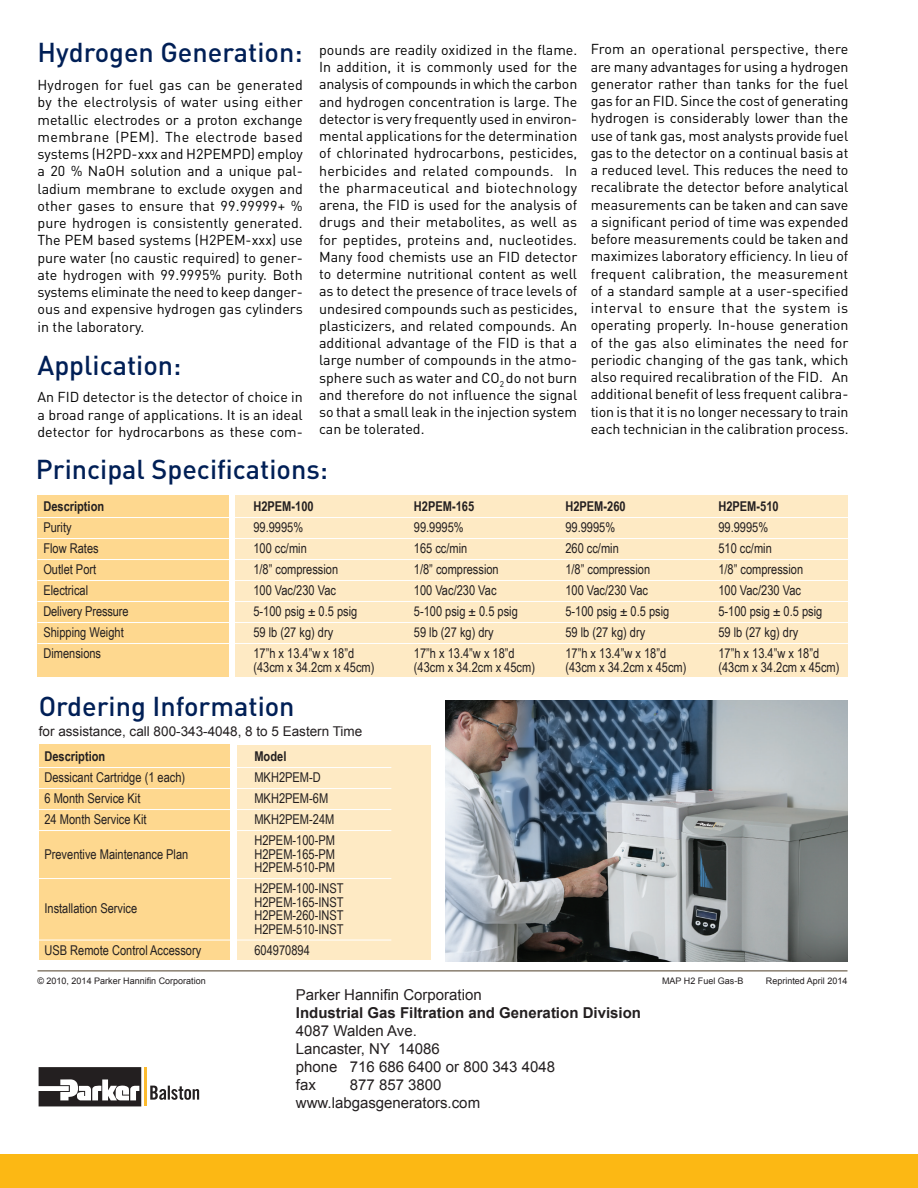
<style>
.page{position:relative;width:918px;height:1188px;background:#fff}
.page>*{position:absolute;margin:0;border:0;box-sizing:border-box;transform-origin:0 0}
.t1{font:500 27px "DINOT";color:#001f56}
.t2{font:15px "Arial";color:#231f20}
.t3{font:700 15px "Arial";color:#231f20}
.t4{font:14.25px/17.2px "DINOT";letter-spacing:-.005em;color:#000;text-align:justify}
.List_Bold{font:13.5px/13.5px "Arial Narrow";color:#231f20}
.List_Bold-2{font:700 13.5px "Arial Narrow";color:#231f20}
.t5{font:13.5px "Arial";color:#231f20}
.t6{font:9px "Arial";color:#231f20}
</style>
<div class="page">
<div style="left:0;top:1154px;width:918px;height:34px;background:#fcb814"></div>
<svg style="left:150px;top:1086px;width:49px;height:14px"></svg>
<svg style="left:39px;top:1067px;width:102px;height:39px"></svg>
<hr style="left:145px;top:1068px;width:2px;height:38px;background:#fdbb2e">
<div style="left:38px;top:495px;width:191px;height:182px;background:#fed88f"></div>
<div style="left:235px;top:495px;width:613px;height:182px;background:#feeac4"></div>
<hr style="left:37px;top:517px;width:815px;height:1px;background:#fff">
<hr style="left:37px;top:538px;width:815px;height:1px;background:#fff">
<hr style="left:37px;top:559px;width:815px;height:1px;background:#fff">
<hr style="left:37px;top:580px;width:815px;height:1px;background:#fff">
<hr style="left:37px;top:601px;width:815px;height:1px;background:#fff">
<hr style="left:37px;top:622px;width:815px;height:1px;background:#fff">
<hr style="left:37px;top:643px;width:815px;height:1px;background:#fff">
<img style="left:445px;top:700px;width:403px;height:262px">
<div style="left:39px;top:744px;width:190px;height:216px;background:#fed88f"></div>
<div style="left:237px;top:745px;width:194px;height:215px;background:#feeac4"></div>
<hr style="left:38px;top:767px;width:353px;height:1px;background:#fff">
<hr style="left:38px;top:788px;width:353px;height:1px;background:#fff">
<hr style="left:38px;top:809px;width:353px;height:1px;background:#fff">
<hr style="left:38px;top:830px;width:353px;height:1px;background:#fff">
<hr style="left:38px;top:878px;width:353px;height:1px;background:#fff">
<hr style="left:38px;top:940px;width:353px;height:1px;background:#fff">
<hr style="left:38px;top:970px;width:810px;height:2px;background:#887d6e">
<p class="t1" style="left:38px;top:34px;width:267px">Hydrogen Generation:</p>
<p class="t4" style="left:38px;top:76px;width:267px">Hydrogen for fuel gas can be generated by the electrolysis of water using either metallic electrodes or a proton exchange membrane (PEM). The electrode based systems (H2PD-xxx and H2PEMPD) employ a 20 % NaOH solution and a unique pal&shy;ladium membrane to exclude oxygen and other gases to ensure that 99.99999+ % pure hydrogen is consistently generated.<br>The PEM based systems (H2PEM-xxx) use pure water (no caustic required) to gener&shy;ate hydrogen with 99.9995% purity. Both systems eliminate the need to keep danger&shy;ous and expensive hydrogen gas cylinders in the laboratory.</p>
<p class="t1" style="left:38px;top:346px;width:145px">Application:</p>
<p class="t4" style="left:38px;top:388px;width:267px">An FID detector is the detector of choice in a broad range of applications. It is an ideal detector for hydrocarbons as these com-</p>
<p class="t4" style="left:319px;top:40px;width:260px">pounds are readily oxidized in the flame.<br>In addition, it is commonly used for the analysis of compounds in which the carbon and hydrogen concentration is large. The detector is very frequently used in environ&shy;mental applications for the determination of chlorinated hydrocarbons, pesticides, herbicides and related compounds. In the pharmaceutical and biotechnology arena, the FID is used for the analysis of drugs and their metabolites, as well as for peptides, proteins and, nucleotides.<br>Many food chemists use an FID detector to determine nutritional content as well as to detect the presence of trace levels of undesired compounds such as pesticides, plasticizers, and related compounds. An additional advantage of the FID is that a large number of compounds in the atmo&shy;sphere such as water and CO<sub>2</sub> do not burn and therefore do not influence the signal so that a small leak in the injection system can be tolerated.</p>
<p class="t4" style="left:591px;top:40px;width:259px">From an operational perspective, there are many advantages for using a hydrogen generator rather than tanks for the fuel gas for an FID. Since the cost of generating hydrogen is considerably lower than the use of tank gas, most analysts provide fuel gas to the detector on a continual basis at a reduced level. This reduces the need to recalibrate the detector before analytical measurements can be taken and can save a significant period of time was expended before measurements could be taken and maximizes laboratory efficiency. In lieu of frequent calibration, the measurement of a standard sample at a user-specified interval to ensure that the system is operating properly. In-house generation of the gas also eliminates the need for periodic changing of the gas tank, which also required recalibration of the FID. An additional benefit of less frequent calibra&shy;tion is that it is no longer necessary to train each technician in the calibration process.</p>
<p class="t1" style="left:36px;top:451px;width:294px">Principal Specifications:</p>
<p class="List_Bold-2" style="left:43px;top:496px;width:62px">Description</p>
<p class="List_Bold-2" style="left:253px;top:496px;width:62px">H2PEM-100</p>
<p class="List_Bold-2" style="left:414px;top:496px;width:62px">H2PEM-165</p>
<p class="List_Bold-2" style="left:565px;top:496px;width:62px">H2PEM-260</p>
<p class="List_Bold-2" style="left:718px;top:496px;width:62px">H2PEM-510</p>
<p class="List_Bold" style="left:43px;top:520px;width:30px">Purity</p>
<p class="List_Bold" style="left:253px;top:520px;width:51px">99.9995%</p>
<p class="List_Bold" style="left:414px;top:520px;width:51px">99.9995%</p>
<p class="List_Bold" style="left:565px;top:520px;width:51px">99.9995%</p>
<p class="List_Bold" style="left:718px;top:520px;width:51px">99.9995%</p>
<p class="List_Bold" style="left:43px;top:541px;width:57px">Flow Rates</p>
<p class="List_Bold" style="left:253px;top:541px;width:55px">100 cc/min</p>
<p class="List_Bold" style="left:414px;top:541px;width:55px">165 cc/min</p>
<p class="List_Bold" style="left:565px;top:541px;width:55px">260 cc/min</p>
<p class="List_Bold" style="left:718px;top:541px;width:55px">510 cc/min</p>
<p class="List_Bold" style="left:43px;top:562px;width:54px">Outlet Port</p>
<p class="List_Bold" style="left:253px;top:562px;width:86px">1/8” compression</p>
<p class="List_Bold" style="left:414px;top:562px;width:86px">1/8” compression</p>
<p class="List_Bold" style="left:565px;top:562px;width:86px">1/8” compression</p>
<p class="List_Bold" style="left:718px;top:562px;width:86px">1/8” compression</p>
<p class="List_Bold" style="left:43px;top:583px;width:46px">Electrical</p>
<p class="List_Bold" style="left:253px;top:583px;width:84px">100 Vac/230 Vac</p>
<p class="List_Bold" style="left:414px;top:583px;width:84px">100 Vac/230 Vac</p>
<p class="List_Bold" style="left:565px;top:583px;width:84px">100 Vac/230 Vac</p>
<p class="List_Bold" style="left:718px;top:583px;width:84px">100 Vac/230 Vac</p>
<p class="List_Bold" style="left:43px;top:604px;width:87px">Delivery Pressure</p>
<p class="List_Bold" style="left:253px;top:604px;width:106px">5-100 psig ± 0.5 psig</p>
<p class="List_Bold" style="left:414px;top:604px;width:106px">5-100 psig ± 0.5 psig</p>
<p class="List_Bold" style="left:565px;top:604px;width:106px">5-100 psig ± 0.5 psig</p>
<p class="List_Bold" style="left:718px;top:604px;width:106px">5-100 psig ± 0.5 psig</p>
<p class="List_Bold" style="left:43px;top:625px;width:82px">Shipping Weight</p>
<p class="List_Bold" style="left:253px;top:625px;width:81px">59 lb (27 kg) dry</p>
<p class="List_Bold" style="left:414px;top:625px;width:81px">59 lb (27 kg) dry</p>
<p class="List_Bold" style="left:565px;top:625px;width:81px">59 lb (27 kg) dry</p>
<p class="List_Bold" style="left:718px;top:625px;width:81px">59 lb (27 kg) dry</p>
<p class="List_Bold" style="left:43px;top:646px;width:59px">Dimensions</p>
<p class="List_Bold" style="left:253px;top:646px;width:102px">17”h x 13.4”w x 18”d</p>
<p class="List_Bold" style="left:414px;top:646px;width:102px">17”h x 13.4”w x 18”d</p>
<p class="List_Bold" style="left:565px;top:646px;width:102px">17”h x 13.4”w x 18”d</p>
<p class="List_Bold" style="left:718px;top:646px;width:102px">17”h x 13.4”w x 18”d</p>
<p class="List_Bold" style="left:253px;top:660px;width:123px">(43cm x 34.2cm x 45cm)</p>
<p class="List_Bold" style="left:414px;top:660px;width:123px">(43cm x 34.2cm x 45cm)</p>
<p class="List_Bold" style="left:565px;top:660px;width:123px">(43cm x 34.2cm x 45cm)</p>
<p class="List_Bold" style="left:718px;top:660px;width:123px">(43cm x 34.2cm x 45cm)</p>
<p class="t1" style="left:39px;top:687px;width:257px">Ordering Information</p>
<p class="t5" style="left:39px;top:723px;width:325px">for assistance, call 800-343-4048, 8 to 5 Eastern Time</p>
<p class="List_Bold-2" style="left:44px;top:746px;width:62px">Description</p>
<p class="List_Bold-2" style="left:254px;top:746px;width:33px">Model</p>
<p class="List_Bold" style="left:44px;top:770px;width:142px">Dessicant Cartridge (1 each)</p>
<p class="List_Bold" style="left:254px;top:770px;width:68px">MKH2PEM-D</p>
<p class="List_Bold" style="left:44px;top:791px;width:97px">6 Month Service Kit</p>
<p class="List_Bold" style="left:254px;top:791px;width:75px">MKH2PEM-6M</p>
<p class="List_Bold" style="left:44px;top:812px;width:104px">24 Month Service Kit</p>
<p class="List_Bold" style="left:254px;top:812px;width:81px">MKH2PEM-24M</p>
<p class="List_Bold" style="left:254px;top:833px;width:82px">H2PEM-100-PM</p>
<p class="List_Bold" style="left:44px;top:847px;width:145px">Preventive Maintenance Plan</p>
<p class="List_Bold" style="left:254px;top:847px;width:82px">H2PEM-165-PM<br>H2PEM-510-PM</p>
<p class="List_Bold" style="left:254px;top:881px;width:91px">H2PEM-100-INST</p>
<p class="List_Bold" style="left:44px;top:901px;width:94px">Installation Service</p>
<p class="List_Bold" style="left:254px;top:895px;width:91px;text-align:justify">H2PEM-165-INST H2PEM-260-INST H2PEM-510-INST</p>
<p class="List_Bold" style="left:44px;top:943px;width:158px">USB Remote Control Accessory</p>
<p class="List_Bold" style="left:254px;top:943px;width:57px">604970894</p>
<p class="t6" style="left:38px;top:975px;width:170px">© 2010, 2014 Parker Hannifin Corporation</p>
<p class="t6" style="left:662px;top:975px;width:83px">MAP H2 Fuel Gas-B</p>
<p class="t6" style="left:766px;top:975px;width:83px">Reprinted April 2014</p>
<p class="t2" style="left:296px;top:985px;width:187px">Parker Hannifin Corporation</p>
<p class="t3" style="left:296px;top:1002px;width:347px">Industrial Gas Filtration and Generation Division</p>
<p class="t2" style="left:296px;top:1021px;width:122px">4087 Walden Ave.</p>
<p class="t2" style="left:296px;top:1039px;width:145px">Lancaster, NY 14086</p>
<p class="t2" style="left:296px;top:1057px;width:261px">phone 716 686 6400 or 800 343 4048</p>
<p class="t2" style="left:296px;top:1075px;width:22px">fax</p>
<p class="t2" style="left:350px;top:1075px;width:93px">877 857 3800</p>
<p class="t2" style="left:296px;top:1093px;width:186px">www.labgasgenerators.com</p>
</div>
